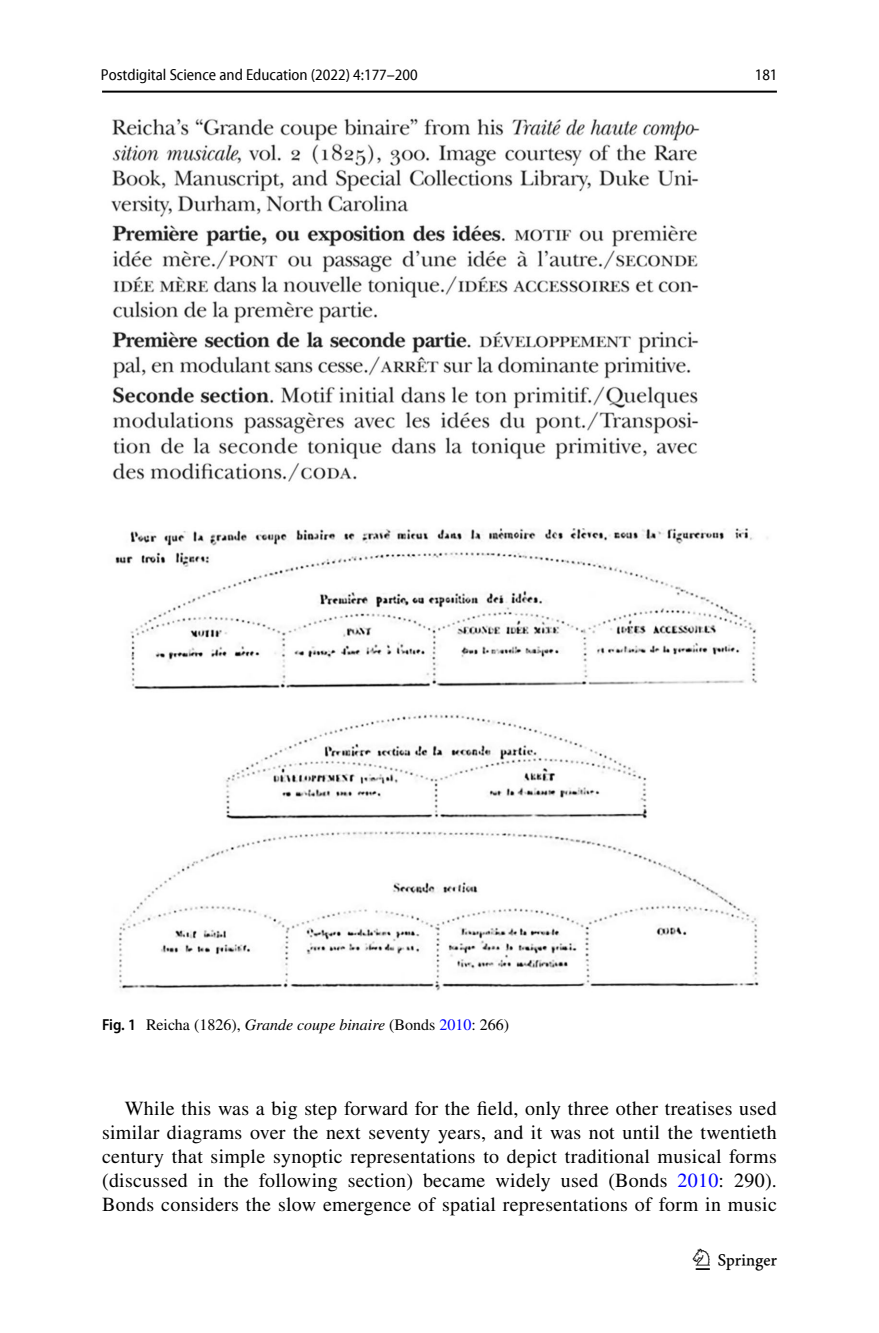
<style>
.page{position:relative;width:879px;height:1333px;background:#fff}
.page>*{position:absolute;margin:0;border:0;box-sizing:border-box;transform-origin:0 0}
.t1{font:30px "Springnew Regular 3";color:#000}
.t2{font:20px/24px "STIX";letter-spacing:.015em;color:#000;text-align:justify}
.t3{font:16px "STIX";color:#000}
.t4{font:semi-condensed 16px "Myriad Pro Unic";color:#000}
.s1{font-family:"Myriad Pro";font-weight:600;font-stretch:semi-condensed}
.s2{font-style:italic}
.s3{color:#00f}
</style>
<div class="page">
<hr style="left:102px;top:91px;width:675px;height:2px;background:#000">
<img style="left:111px;top:118px;width:657px;height:873px">
<p class="t4" style="left:101px;top:69px;width:318px">Postdigital Science and Education (2022) 4:177–200</p>
<p class="t4" style="left:755px;top:69px;width:24px">181</p>
<p class="t3" style="left:102px;top:1013px;width:409px"><span class="s1">Fig. 1</span> Reicha (1826), <span class="s2">Grande coupe binaire</span> (Bonds <span class="s3">2010</span>: 266)</p>
<p class="t2" style="left:102px;top:1097px;width:676px;text-indent:23px">While this was a big step forward for the field, only three other treatises used similar diagrams over the next seventy years, and it was not until the twentieth century that simple synoptic representations to depict traditional musical forms (discussed in the following section) became widely used (Bonds <span class="s3">2010</span>: 290).<br>Bonds considers the slow emergence of spatial representations of form in music</p>
<h1 class="t1" style="left:696px;top:1248px;width:83px">1 3</h1>
</div>
